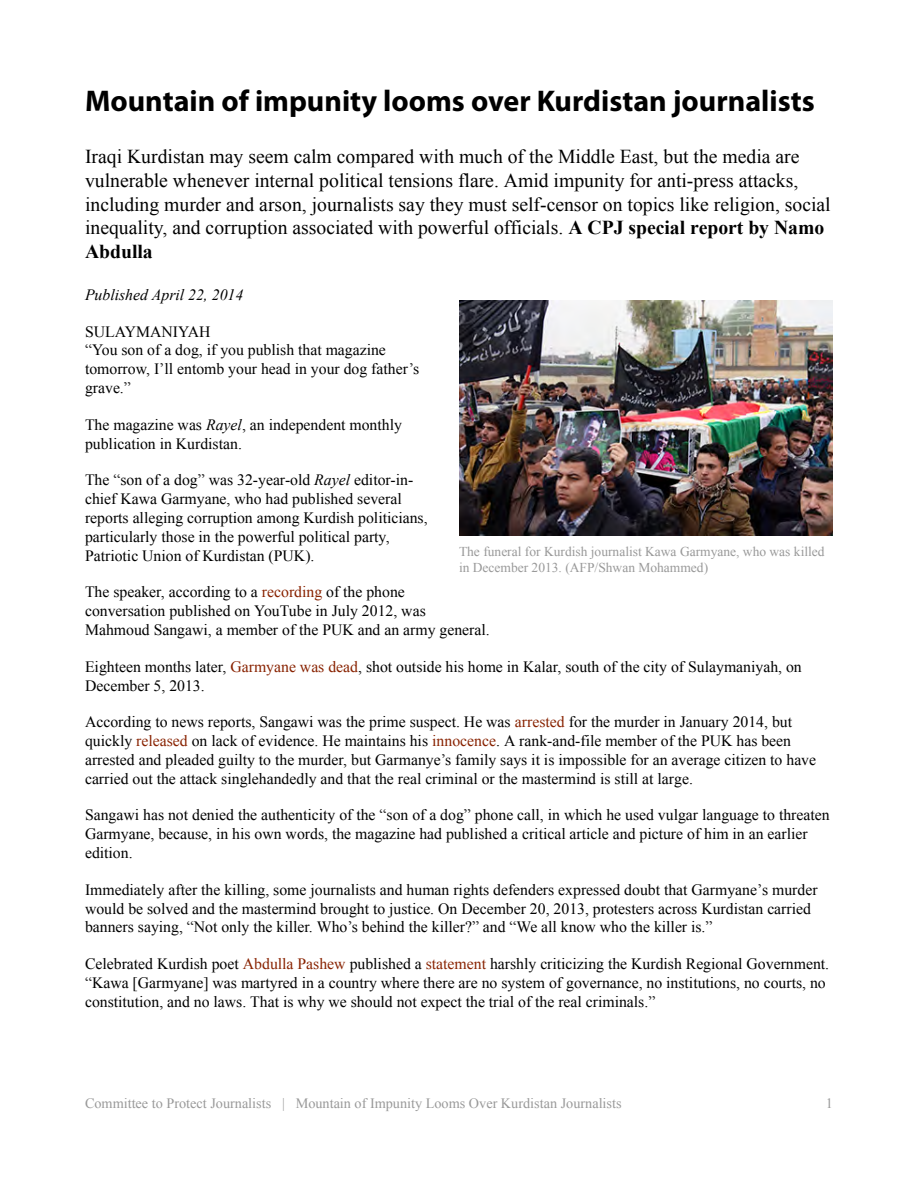
<style>
.page{position:relative;width:918px;height:1188px;background:#fff}
.page>*{position:absolute;margin:0;border:0;box-sizing:border-box;transform-origin:0 0}
.t1{font:700 30px "Myriad Pro";color:#000}
.t2{font:19.65px/23.7px "Times New Roman";color:#000}
.t3{font:15.75px/18.9px "Times New Roman";color:#000}
.t4{font:italic 15.75px "Times New Roman";color:#000}
.t5{font:14.25px "Times New Roman";color:#999}
.t6{font:13.5px/16.2px "Times New Roman";color:#999}
.s1{font-weight:700}
.s2{font-style:italic}
.s3{color:#820}
</style>
<div class="page">
<img style="left:459px;top:301px;width:374px;height:235px">
<p class="t1" style="left:85px;top:88px;width:731px">Mountain of impunity looms over Kurdistan journalists</p>
<p class="t2" style="left:85px;top:145px;width:747px">Iraqi Kurdistan may seem calm compared with much of the Middle East, but the media are vulnerable whenever internal political tensions flare. Amid impunity for anti-press attacks, including murder and arson, journalists say they must self-censor on topics like religion, social inequality, and corruption associated with powerful officials. <span class="s1">A CPJ special report by Namo Abdulla</span></p>
<p class="t4" style="left:85px;top:286px;width:160px">Published April 22, 2014</p>
<p class="t3" style="left:85px;top:322px;width:336px">SULAYMANIYAH<br>“You son of a dog, if you publish that magazine tomorrow, I’ll entomb your head in your dog father’s grave.”</p>
<p class="t3" style="left:85px;top:415px;width:318px">The magazine was <span class="s2">Rayel</span>, an independent monthly publication in Kurdistan.</p>
<p class="t3" style="left:85px;top:470px;width:344px">The “son of a dog” was 32-year-old <span class="s2">Rayel</span> editor-in&shy;chief Kawa Garmyane, who had published several reports alleging corruption among Kurdish politicians, particularly those in the powerful political party, Patriotic Union of Kurdistan (PUK).</p>
<p class="t3" style="left:85px;top:583px;width:406px">The speaker, according to a <span class="s3">recording</span> of the phone<br>conversation published on YouTube in July 2012, was<br>Mahmoud Sangawi, a member of the PUK and an army general.</p>
<p class="t3" style="left:85px;top:657px;width:718px">Eighteen months later, <span class="s3">Garmyane was dead</span>, shot outside his home in Kalar, south of the city of Sulaymaniyah, on<br>December 5, 2013.</p>
<p class="t3" style="left:85px;top:712px;width:733px">According to news reports, Sangawi was the prime suspect. He was <span class="s3">arrested</span> for the murder in January 2014, but quickly <span class="s3">released</span> on lack of evidence. He maintains his <span class="s3">innocence</span>. A rank-and-file member of the PUK has been arrested and pleaded guilty to the murder, but Garmanye’s family says it is impossible for an average citizen to have carried out the attack singlehandedly and that the real criminal or the mastermind is still at large.</p>
<p class="t3" style="left:85px;top:806px;width:746px">Sangawi has not denied the authenticity of the “son of a dog” phone call, in which he used vulgar language to threaten<br>Garmyane, because, in his own words, the magazine had published a critical article and picture of him in an earlier edition.</p>
<p class="t3" style="left:85px;top:880px;width:734px">Immediately after the killing, some journalists and human rights defenders expressed doubt that Garmyane’s murder would be solved and the mastermind brought to justice. On December 20, 2013, protesters across Kurdistan carried banners saying, “Not only the killer. Who’s behind the killer?” and “We all know who the killer is.”</p>
<p class="t3" style="left:85px;top:954px;width:746px">Celebrated Kurdish poet <span class="s3">Abdulla Pashew</span> published a <span class="s3">statement</span> harshly criticizing the Kurdish Regional Government. “Kawa [Garmyane] was martyred in a country where there are no system of governance, no institutions, no courts, no constitution, and no laws. That is why we should not expect the trial of the real criminals.”</p>
<p class="t6" style="left:459px;top:543px;width:367px">The funeral for Kurdish journalist Kawa Garmyane, who was killed in December 2013. (AFP/Shwan Mohammed)</p>
<p class="t5" style="left:85px;top:1095px;width:538px">Committee to Protect Journalists | Mountain of Impunity Looms Over Kurdistan Journalists</p>
<p class="t5" style="left:826px;top:1095px;width:9px">1</p>
</div>
